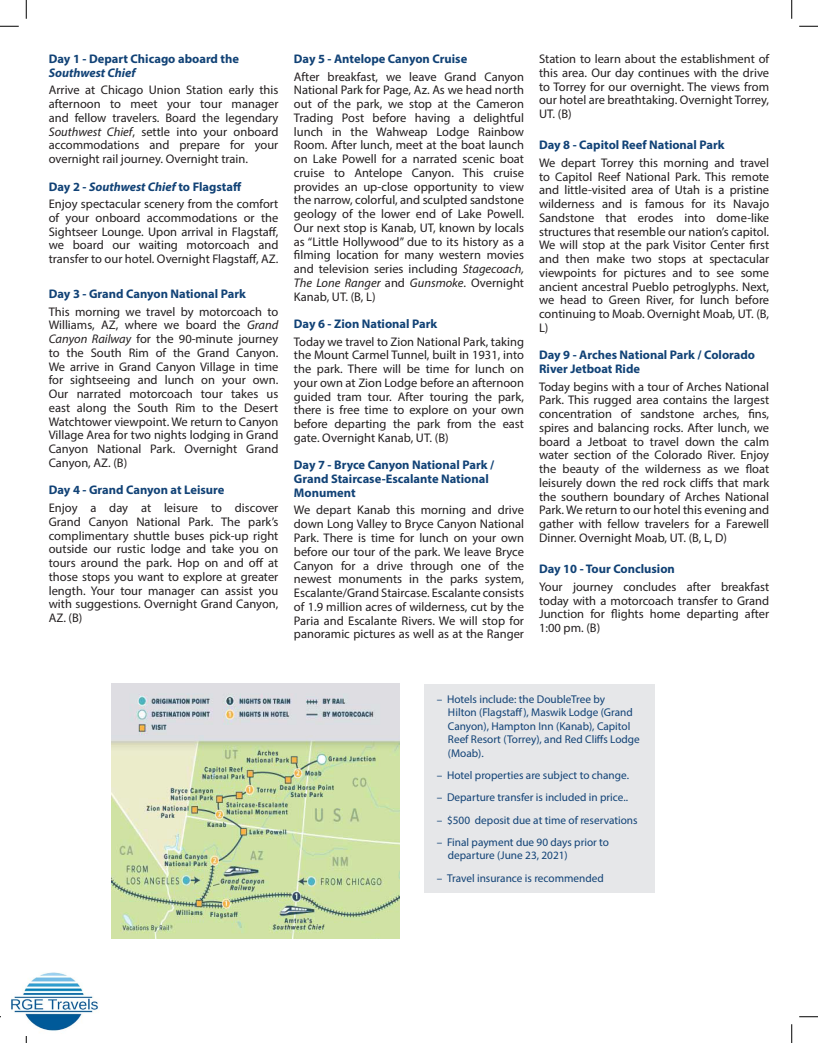
<style>
.page{position:relative;width:818px;height:1043px;background:#fff}
.page>*{position:absolute;margin:0;border:0;box-sizing:border-box;transform-origin:0 0}
.Paragraph_Style_5{font:12.5px/13.8px "Myriad Pro";color:#231f20;text-align:justify}
.Paragraph_Style_5-2{font:700 12.5px/13.8px "Myriad Pro";color:#114276}
.t1{font:11.25px/13.5px "Myriad Pro";color:#114276}
.s1{font-style:italic}
</style>
<div class="page">
<div style="left:424px;top:683px;width:230px;height:209px;background:#e6e7e9"></div>
<img style="left:111px;top:683px;width:289px;height:255px">
<svg style="left:0;top:25px;width:19px;height:2px"></svg>
<svg style="left:799px;top:25px;width:19px;height:2px"></svg>
<svg style="left:799px;top:1016px;width:19px;height:1px"></svg>
<svg style="left:25px;top:0;width:2px;height:19px"></svg>
<svg style="left:25px;top:1036px;width:2px;height:6px"></svg>
<svg style="left:791px;top:0;width:1px;height:19px"></svg>
<svg style="left:791px;top:1024px;width:1px;height:18px"></svg>
<img style="left:11px;top:972px;width:87px;height:59px">
<p class="Paragraph_Style_5-2" style="left:49px;top:51px;width:192px">Day 1 - Depart Chicago aboard the<br><span class="s1">Southwest Chief</span></p>
<p class="Paragraph_Style_5" style="left:49px;top:83px;width:231px">Arrive at Chicago Union Station early this afternoon to meet your tour manager and fellow travelers. Board the legendary <span class="s1">Southwest Chief</span>, settle into your onboard accommodations and prepare for your overnight rail journey. Overnight train.</p>
<p class="Paragraph_Style_5-2" style="left:49px;top:179px;width:194px">Day 2 - <span class="s1">Southwest Chief</span> to Flagstaff</p>
<p class="Paragraph_Style_5" style="left:49px;top:197px;width:231px">Enjoy spectacular scenery from the comfort of your onboard accommodations or the Sightseer Lounge. Upon arrival in Flagstaff, we board our waiting motorcoach and transfer to our hotel. Overnight Flagstaff, AZ.</p>
<p class="Paragraph_Style_5-2" style="left:49px;top:286px;width:199px">Day 3 - Grand Canyon National Park</p>
<p class="Paragraph_Style_5" style="left:49px;top:304px;width:231px">This morning we travel by motorcoach to Williams, AZ, where we board the <span class="s1">Grand Canyon Railway</span> for the 90-minute journey to the South Rim of the Grand Canyon.<br>We arrive in Grand Canyon Village in time for sightseeing and lunch on your own.<br>Our narrated motorcoach tour takes us east along the South Rim to the Desert Watchtower viewpoint. We return to Canyon Village Area for two nights lodging in Grand Canyon National Park. Overnight Grand Canyon, AZ. (B)</p>
<p class="Paragraph_Style_5-2" style="left:49px;top:483px;width:177px">Day 4 - Grand Canyon at Leisure</p>
<p class="Paragraph_Style_5" style="left:49px;top:500px;width:231px">Enjoy a day at leisure to discover Grand Canyon National Park. The park’s complimentary shuttle buses pick-up right outside our rustic lodge and take you on tours around the park. Hop on and off at those stops you want to explore at greater length. Your tour manager can assist you with suggestions. Overnight Grand Canyon, AZ. (B)</p>
<p class="Paragraph_Style_5-2" style="left:294px;top:51px;width:175px">Day 5 - Antelope Canyon Cruise</p>
<p class="Paragraph_Style_5" style="left:294px;top:69px;width:232px">After breakfast, we leave Grand Canyon National Park for Page, Az. As we head north out of the park, we stop at the Cameron Trading Post before having a delightful lunch in the Wahweap Lodge Rainbow Room. After lunch, meet at the boat launch on Lake Powell for a narrated scenic boat cruise to Antelope Canyon. This cruise provides an up-close opportunity to view the narrow, colorful, and sculpted sandstone geology of the lower end of Lake Powell.<br>Our next stop is Kanab, UT, known by locals as “Little Hollywood” due to its history as a filming location for many western movies and television series including <span class="s1">Stagecoach, The Lone Ranger</span> and <span class="s1">Gunsmoke</span>. Overnight Kanab, UT. (B, L)</p>
<p class="Paragraph_Style_5-2" style="left:294px;top:316px;width:145px">Day 6 - Zion National Park</p>
<p class="Paragraph_Style_5" style="left:294px;top:334px;width:232px">Today we travel to Zion National Park, taking the Mount Carmel Tunnel, built in 1931, into the park. There will be time for lunch on your own at Zion Lodge before an afternoon guided tram tour. After touring the park, there is free time to explore on your own before departing the park from the east gate. Overnight Kanab, UT. (B)</p>
<p class="Paragraph_Style_5-2" style="left:294px;top:458px;width:202px">Day 7 - Bryce Canyon National Park /<br>Grand Staircase-Escalante National<br>Monument</p>
<p class="Paragraph_Style_5" style="left:294px;top:503px;width:232px">We depart Kanab this morning and drive down Long Valley to Bryce Canyon National Park. There is time for lunch on your own before our tour of the park. We leave Bryce Canyon for a drive through one of the newest monuments in the parks system, Escalante/Grand Staircase. Escalante consists of 1.9 million acres of wilderness, cut by the Paria and Escalante Rivers. We will stop for panoramic pictures as well as at the Ranger</p>
<p class="Paragraph_Style_5" style="left:539px;top:52px;width:232px">Station to learn about the establishment of this area. Our day continues with the drive to Torrey for our overnight. The views from our hotel are breathtaking. Overnight Torrey, UT. (B)</p>
<p class="Paragraph_Style_5-2" style="left:539px;top:138px;width:187px">Day 8 - Capitol Reef National Park</p>
<p class="Paragraph_Style_5" style="left:539px;top:155px;width:232px">We depart Torrey this morning and travel to Capitol Reef National Park. This remote and little-visited area of Utah is a pristine wilderness and is famous for its Navajo Sandstone that erodes into dome-like structures that resemble our nation’s capitol.<br>We will stop at the park Visitor Center first and then make two stops at spectacular viewpoints for pictures and to see some ancient ancestral Pueblo petroglyphs. Next, we head to Green River, for lunch before continuing to Moab. Overnight Moab, UT. (B, L)</p>
<p class="Paragraph_Style_5-2" style="left:539px;top:348px;width:217px">Day 9 - Arches National Park / Colorado<br>River Jetboat Ride</p>
<p class="Paragraph_Style_5" style="left:539px;top:379px;width:232px">Today begins with a tour of Arches National Park. This rugged area contains the largest concentration of sandstone arches, fins, spires and balancing rocks. After lunch, we board a Jetboat to travel down the calm water section of the Colorado River. Enjoy the beauty of the wilderness as we float leisurely down the red rock cliffs that mark the southern boundary of Arches National Park. We return to our hotel this evening and gather with fellow travelers for a Farewell Dinner. Overnight Moab, UT. (B, L, D)</p>
<p class="Paragraph_Style_5-2" style="left:539px;top:561px;width:137px">Day 10 - Tour Conclusion</p>
<p class="Paragraph_Style_5" style="left:539px;top:579px;width:231px">Your journey concludes after breakfast today with a motorcoach transfer to Grand Junction for flights home departing after 1:00 pm. (B)</p>
<p class="t1" style="left:448px;top:692px;width:193px;text-indent:-11px">– Hotels include: the DoubleTree by<br>Hilton (Flagstaff), Maswik Lodge (Grand Canyon), Hampton Inn (Kanab), Capitol Reef Resort (Torrey), and Red Cliffs Lodge (Moab).</p>
<p class="t1" style="left:436px;top:768px;width:194px">– Hotel properties are subject to change.</p>
<p class="t1" style="left:436px;top:790px;width:193px">– Departure transfer is included in price..</p>
<p class="t1" style="left:436px;top:813px;width:202px">– $500 deposit due at time of reservations</p>
<p class="t1" style="left:448px;top:835px;width:163px;text-indent:-11px">– Final payment due 90 days prior to departure (June 23, 2021)</p>
<p class="t1" style="left:436px;top:871px;width:169px">– Travel insurance is recommended</p>
</div>
